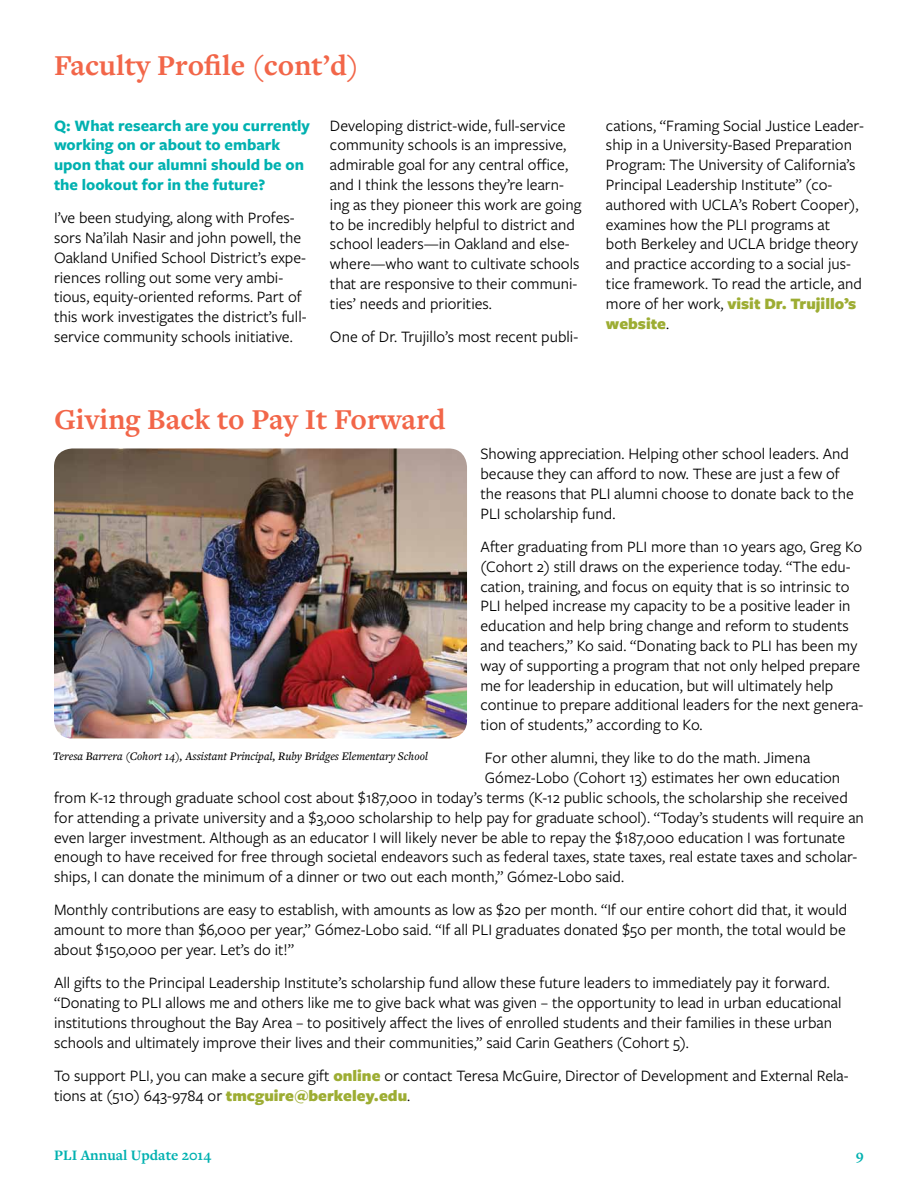
<style>
.page{position:relative;width:918px;height:1188px;background:#fff}
.page>*{position:absolute;margin:0;border:0;box-sizing:border-box;transform-origin:0 0}
.t1{font:700 30px "Freight Text Pro";color:#f26649}
.t2{font:16.5px/19.8px "Freight Sans Pro";color:#000}
.t3{font:700 16.5px/19.8px "Freight Sans Pro";color:#00b1b0}
.t4{font:700 15px "Freight Text Pro";color:#00b1b0}
.t5{font:italic 500 12px "Freight Text Pro";color:#000}
.s1{font-weight:900;color:#9dad33}
</style>
<div class="page">
<img style="left:54px;top:448px;width:413px;height:290px">
<h1 class="t1" style="left:54px;top:45px;width:306px">Faculty Profile (cont’d)</h1>
<p class="t3" style="left:54px;top:115px;width:257px">Q: What research are you currently working on or about to embark upon that our alumni should be on the lookout for in the future?</p>
<p class="t2" style="left:54px;top:207px;width:254px">I’ve been studying, along with Profes&shy;sors Na’ilah Nasir and john powell, the Oakland Unified School District’s expe&shy;riences rolling out some very ambi&shy;tious, equity-oriented reforms. Part of this work investigates the district’s full&shy;service community schools initiative.</p>
<p class="t2" style="left:330px;top:115px;width:253px">Developing district-wide, full-service community schools is an impressive, admirable goal for any central office, and I think the lessons they’re learn&shy;ing as they pioneer this work are going to be incredibly helpful to district and school leaders—in Oakland and else&shy;where—who want to cultivate schools that are responsive to their communi&shy;ties’ needs and priorities.</p>
<p class="t2" style="left:330px;top:326px;width:250px">One of Dr. Trujillo’s most recent publi-</p>
<h1 class="t1" style="left:54px;top:399px;width:393px">Giving Back to Pay It Forward</h1>
<p class="t2" style="left:606px;top:115px;width:259px">cations, “Framing Social Justice Leader&shy;ship in a University-Based Preparation Program: The University of California’s Principal Leadership Institute” (co&shy;authored with UCLA’s Robert Cooper), examines how the PLI programs at both Berkeley and UCLA bridge theory and practice according to a social jus&shy;tice framework. To read the article, and more of her work, <span class="s1">visit Dr. Trujillo’s website</span>.</p>
<p class="t2" style="left:481px;top:443px;width:375px">Showing appreciation. Helping other school leaders. And because they can afford to now. These are just a few of the reasons that PLI alumni choose to donate back to the PLI scholarship fund.</p>
<p class="t2" style="left:481px;top:536px;width:384px">After graduating from PLI more than 10 years ago, Greg Ko (Cohort 2) still draws on the experience today. “The edu&shy;cation, training, and focus on equity that is so intrinsic to PLI helped increase my capacity to be a positive leader in education and help bring change and reform to students and teachers,” Ko said. “Donating back to PLI has been my way of supporting a program that not only helped prepare me for leadership in education, but will ultimately help continue to prepare additional leaders for the next genera&shy;tion of students,” according to Ko.</p>
<p class="t2" style="left:485px;top:747px;width:327px">For other alumni, they like to do the math. Jimena</p>
<p class="t2" style="left:485px;top:767px;width:357px">Gómez-Lobo (Cohort 13) estimates her own education</p>
<p class="t2" style="left:54px;top:787px;width:795px">from K-12 through graduate school cost about $187,000 in today’s terms (K-12 public schools, the scholarship she received</p>
<p class="t2" style="left:54px;top:807px;width:811px">for attending a private university and a $3,000 scholarship to help pay for graduate school). “Today’s students will require an</p>
<p class="t2" style="left:54px;top:827px;width:793px">even larger investment. Although as an educator I will likely never be able to repay the $187,000 education I was fortunate</p>
<p class="t2" style="left:54px;top:846px;width:805px">enough to have received for free through societal endeavors such as federal taxes, state taxes, real estate taxes and scholar-</p>
<p class="t2" style="left:54px;top:866px;width:572px">ships, I can donate the minimum of a dinner or two out each month,” Gómez-Lobo said.</p>
<p class="t2" style="left:54px;top:900px;width:795px;text-align:justify">Monthly contributions are easy to establish, with amounts as low as $20 per month. “If our entire cohort did that, it would amount to more than $6,000 per year,” Gómez-Lobo said. “If all PLI graduates donated $50 per month, the total would be about $150,000 per year. Let’s do it!”</p>
<p class="t2" style="left:54px;top:972px;width:789px">All gifts to the Principal Leadership Institute’s scholarship fund allow these future leaders to immediately pay it forward. “Donating to PLI allows me and others like me to give back what was given – the opportunity to lead in urban educational institutions throughout the Bay Area – to positively affect the lives of enrolled students and their families in these urban schools and ultimately improve their lives and their communities,” said Carin Geathers (Cohort 5).</p>
<p class="t2" style="left:54px;top:1065px;width:796px">To support PLI, you can make a secure gift <span class="s1">online</span> or contact Teresa McGuire, Director of Development and External Rela&shy;tions at (510) 643-9784 or <span class="s1">tmcguire@berkeley.edu</span>.</p>
<p class="t5" style="left:53px;top:748px;width:377px">Teresa Barrera (Cohort 14), Assistant Principal, Ruby Bridges Elementary School</p>
<p class="t4" style="left:54px;top:1145px;width:159px">PLI Annual Update 2014</p>
<p class="t4" style="left:856px;top:1145px;width:10px">9</p>
</div>
